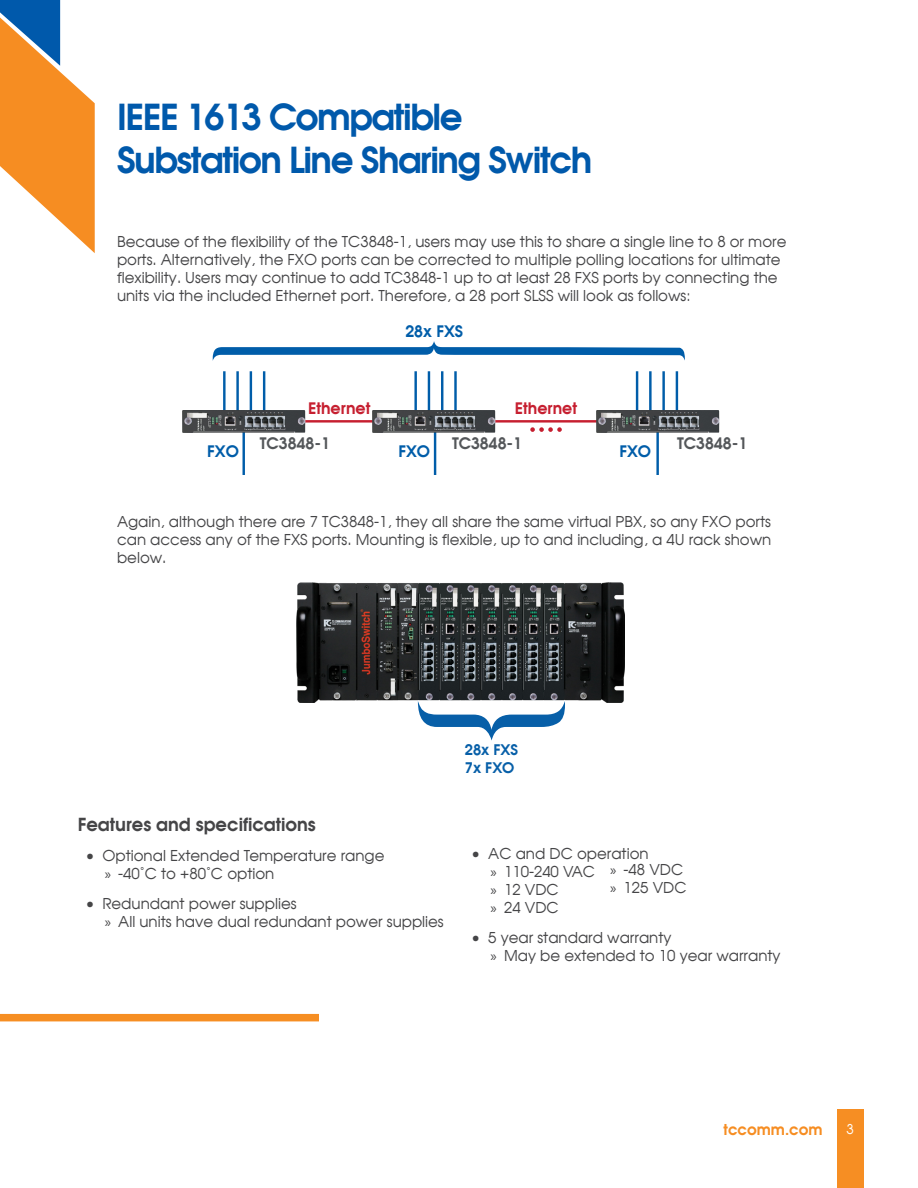
<style>
.page{position:relative;width:918px;height:1188px;background:#fff}
.page>*{position:absolute;margin:0;border:0;box-sizing:border-box;transform-origin:0 0}
.t1{font:700 35.85px/43px "Avalon";letter-spacing:-.04em;color:#0059ab}
.t2{font:700 18px "Avalon";color:#454547}
.t3{font:700 15.9px "Avalon";color:#54575a}
.t4{font:700 15.9px "Avalon";color:#c61f30}
.t5{font:700 15.9px "Avalon";color:#005da9}
.t6{font:15px/18px "Avalon Plain";color:#454547}
.t7{font:700 15px "Avalon";color:#f68d22}
.t8{font:700 14.7px/17.5px "Avalon";color:#075fa8}
.t9{font:13.5px "Avalon Plain";color:#fff}
.s1{font-family:"Myriad Pro"}
</style>
<div class="page">
<svg style="left:0;top:0;width:95px;height:253px"></svg>
<hr style="left:636px;top:371px;width:2px;height:47px;background:#005da9">
<hr style="left:649px;top:371px;width:3px;height:47px;background:#005da9">
<hr style="left:662px;top:371px;width:3px;height:47px;background:#005da9">
<hr style="left:676px;top:371px;width:2px;height:47px;background:#005da9">
<hr style="left:223px;top:371px;width:3px;height:47px;background:#005da9">
<hr style="left:236px;top:371px;width:3px;height:47px;background:#005da9">
<hr style="left:250px;top:371px;width:2px;height:47px;background:#005da9">
<hr style="left:263px;top:371px;width:2px;height:47px;background:#005da9">
<hr style="left:414px;top:371px;width:3px;height:47px;background:#005da9">
<hr style="left:428px;top:371px;width:2px;height:47px;background:#005da9">
<hr style="left:441px;top:371px;width:2px;height:47px;background:#005da9">
<hr style="left:454px;top:371px;width:3px;height:47px;background:#005da9">
<hr style="left:489px;top:420px;width:114px;height:3px;background:#c61f30">
<hr style="left:656px;top:428px;width:3px;height:47px;background:#005da9">
<img style="left:596px;top:410px;width:123px;height:23px">
<hr style="left:243px;top:428px;width:2px;height:47px;background:#005da9">
<hr style="left:301px;top:420px;width:77px;height:3px;background:#c61f30">
<img style="left:182px;top:410px;width:123px;height:23px">
<svg style="left:213px;top:341px;width:472px;height:20px"></svg>
<hr style="left:434px;top:428px;width:2px;height:47px;background:#005da9">
<img style="left:373px;top:410px;width:123px;height:23px">
<svg style="left:530px;top:427px;width:32px;height:5px"></svg>
<img style="left:296px;top:583px;width:329px;height:119px">
<svg style="left:418px;top:701px;width:147px;height:40px"></svg>
<div style="left:837px;top:1110px;width:27px;height:78px;background:#f68e23"></div>
<div style="left:0;top:1014px;width:319px;height:7px;background:#f68e23"></div>
<p class="t1" style="left:117px;top:94px;width:477px">IEEE 1613 Compatible<br>Substation Line Sharing Switch</p>
<p class="t6" style="left:117px;top:232px;width:671px">Because of the flexibility of the TC3848-1, users may use this to share a single line to 8 or more ports. Alternatively, the FXO ports can be corrected to multiple polling locations for ultimate flexibility. Users may continue to add TC3848-1 up to at least 28 FXS ports by connecting the units via the included Ethernet port. Therefore, a 28 port SLSS will look as follows:</p>
<p class="t5" style="left:405px;top:321px;width:59px">28x FXS</p>
<p class="t4" style="left:308px;top:397px;width:64px">Ethernet</p>
<p class="t4" style="left:515px;top:397px;width:64px">Ethernet</p>
<p class="t3" style="left:260px;top:433px;width:72px">TC3848-1</p>
<p class="t3" style="left:452px;top:433px;width:72px">TC3848-1</p>
<p class="t3" style="left:677px;top:433px;width:72px">TC3848-1</p>
<p class="t5" style="left:207px;top:440px;width:33px">FXO</p>
<p class="t5" style="left:619px;top:440px;width:33px">FXO</p>
<p class="t5" style="left:399px;top:440px;width:33px">FXO</p>
<p class="t6" style="left:117px;top:513px;width:656px;text-align:justify">Again, although there are 7 TC3848-1, they all share the same virtual PBX, so any FXO ports can access any of the FXS ports. Mounting is flexible, up to and including, a 4U rack shown below.</p>
<p class="t2" style="left:78px;top:812px;width:239px">Features and specifications</p>
<p class="t6" style="left:85px;top:846px;width:301px">• Optional Extended Temperature range</p>
<p class="t6" style="left:105px;top:864px;width:171px"><span class="s1">»</span> -40˚C to +80˚C option</p>
<p class="t6" style="left:85px;top:894px;width:213px">• Redundant power supplies</p>
<p class="t6" style="left:105px;top:912px;width:341px"><span class="s1">»</span> All units have dual redundant power supplies</p>
<p class="t8" style="left:465px;top:741px;width:55px">28x FXS<br>7x FXO</p>
<p class="t6" style="left:471px;top:844px;width:179px">• AC and DC operation</p>
<p class="t6" style="left:491px;top:862px;width:106px"><span class="s1">»</span> 110-240 VAC</p>
<p class="t6" style="left:491px;top:880px;width:70px"><span class="s1">»</span> 12 VDC</p>
<p class="t6" style="left:491px;top:898px;width:70px"><span class="s1">»</span> 24 VDC</p>
<p class="t6" style="left:471px;top:928px;width:202px">• 5 year standard warranty</p>
<p class="t6" style="left:491px;top:946px;width:292px"><span class="s1">»</span> May be extended to 10 year warranty</p>
<p class="t6" style="left:610px;top:860px;width:75px"><span class="s1">»</span> -48 VDC</p>
<p class="t6" style="left:610px;top:878px;width:78px"><span class="s1">»</span> 125 VDC</p>
<p class="t7" style="left:724px;top:1119px;width:101px">tccomm.com</p>
<p class="t9" style="left:847px;top:1121px;width:9px">3</p>
</div>
